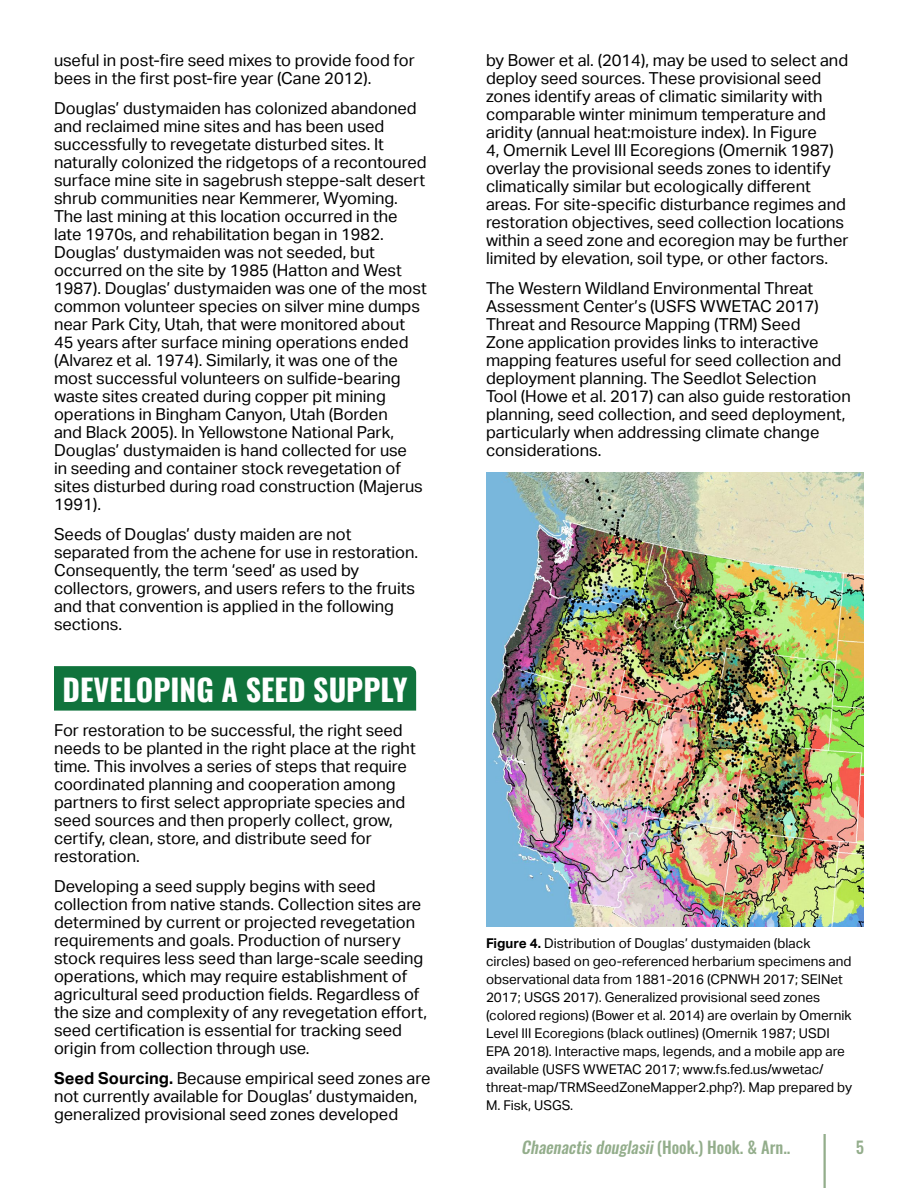
<style>
.page{position:relative;width:918px;height:1188px;background:#fff}
.page>*{position:absolute;margin:0;border:0;box-sizing:border-box;transform-origin:0 0}
.GREEN{font:700 30px "Oswald";color:#fff}
.Normal__Body{font:16.5px/18px "Aktiv Grotesk";color:#000}
.t1{font:italic 500 16.5px "Oswald";color:#93ad8b}
.t2{font:500 16.5px "Oswald";color:#93ad8b}
.Normal__Body-2{font:13.5px/18px "Aktiv Grotesk";color:#000}
.s1{font-weight:700}
.s2{font-style:normal}
</style>
<div class="page">
<hr style="left:824px;top:1134px;width:2px;height:54px;background:#93ad8b">
<div style="left:54px;top:666px;width:362px;height:45px;background:#10733c"></div>
<img style="left:486px;top:473px;width:378px;height:454px">
<p class="Normal__Body" style="left:54px;top:51px;width:362px">useful in post-fire seed mixes to provide food for bees in the first post-fire year (Cane 2012).</p>
<p class="Normal__Body" style="left:54px;top:99px;width:374px">Douglas’ dustymaiden has colonized abandoned and reclaimed mine sites and has been used successfully to revegetate disturbed sites. It naturally colonized the ridgetops of a recontoured surface mine site in sagebrush steppe-salt desert shrub communities near Kemmerer, Wyoming.<br>The last mining at this location occurred in the late 1970s, and rehabilitation began in 1982.<br>Douglas’ dustymaiden was not seeded, but occurred on the site by 1985 (Hatton and West 1987). Douglas’ dustymaiden was one of the most common volunteer species on silver mine dumps near Park City, Utah, that were monitored about 45 years after surface mining operations ended (Alvarez et al. 1974). Similarly, it was one of the most successful volunteers on sulfide-bearing waste sites created during copper pit mining operations in Bingham Canyon, Utah (Borden<br>and Black 2005). In Yellowstone National Park, Douglas’ dustymaiden is hand collected for use<br>in seeding and container stock revegetation of sites disturbed during road construction (Majerus 1991).</p>
<p class="Normal__Body" style="left:54px;top:525px;width:366px">Seeds of Douglas’ dusty maiden are not separated from the achene for use in restoration.<br>Consequently, the term ‘seed’ as used by collectors, growers, and users refers to the fruits and that convention is applied in the following sections.</p>
<h1 class="GREEN" style="left:63px;top:674px;width:346px">DEVELOPING A SEED SUPPLY</h1>
<p class="Normal__Body" style="left:54px;top:721px;width:363px">For restoration to be successful, the right seed needs to be planted in the right place at the right time. This involves a series of steps that require coordinated planning and cooperation among partners to first select appropriate species and seed sources and then properly collect, grow, certify, clean, store, and distribute seed for restoration.</p>
<p class="Normal__Body" style="left:54px;top:877px;width:375px">Developing a seed supply begins with seed collection from native stands. Collection sites are determined by current or projected revegetation requirements and goals. Production of nursery stock requires less seed than large-scale seeding operations, which may require establishment of agricultural seed production fields. Regardless of the size and complexity of any revegetation effort, seed certification is essential for tracking seed origin from collection through use.</p>
<p class="Normal__Body" style="left:54px;top:1069px;width:378px"><span class="s1">Seed Sourcing.</span> Because empirical seed zones are not currently available for Douglas’ dustymaiden, generalized provisional seed zones developed</p>
<p class="Normal__Body" style="left:486px;top:51px;width:364px">by Bower et al. (2014), may be used to select and deploy seed sources. These provisional seed zones identify areas of climatic similarity with comparable winter minimum temperature and aridity (annual heat:moisture index). In Figure<br>4, Omernik Level III Ecoregions (Omernik 1987) overlay the provisional seeds zones to identify climatically similar but ecologically different areas. For site-specific disturbance regimes and restoration objectives, seed collection locations within a seed zone and ecoregion may be further limited by elevation, soil type, or other factors.</p>
<p class="Normal__Body" style="left:486px;top:279px;width:366px">The Western Wildland Environmental Threat Assessment Center’s (USFS WWETAC 2017)<br>Threat and Resource Mapping (TRM) Seed<br>Zone application provides links to interactive mapping features useful for seed collection and deployment planning. The Seedlot Selection Tool (Howe et al. 2017) can also guide restoration planning, seed collection, and seed deployment, particularly when addressing climate change considerations.</p>
<p class="Normal__Body-2" style="left:486px;top:934px;width:368px"><span class="s1">Figure 4.</span> Distribution of Douglas’ dustymaiden (black circles) based on geo-referenced herbarium specimens and observational data from 1881-2016 (CPNWH 2017; SEINet 2017; USGS 2017). Generalized provisional seed zones (colored regions) (Bower et al. 2014) are overlain by Omernik Level III Ecoregions (black outlines) (Omernik 1987; USDI EPA 2018). Interactive maps, legends, and a mobile app are available (USFS WWETAC 2017; www.fs.fed.us/wwetac/ threat-map/TRMSeedZoneMapper2.php?). Map prepared by M. Fisk, USGS.</p>
<p class="t1" style="left:521px;top:1138px;width:271px">Chaenactisdouglasii<span class="s2">( H o o k . ) H o o k . &amp; A r n . .</span></p>
<p class="t2" style="left:856px;top:1138px;width:10px">5</p>
</div>
